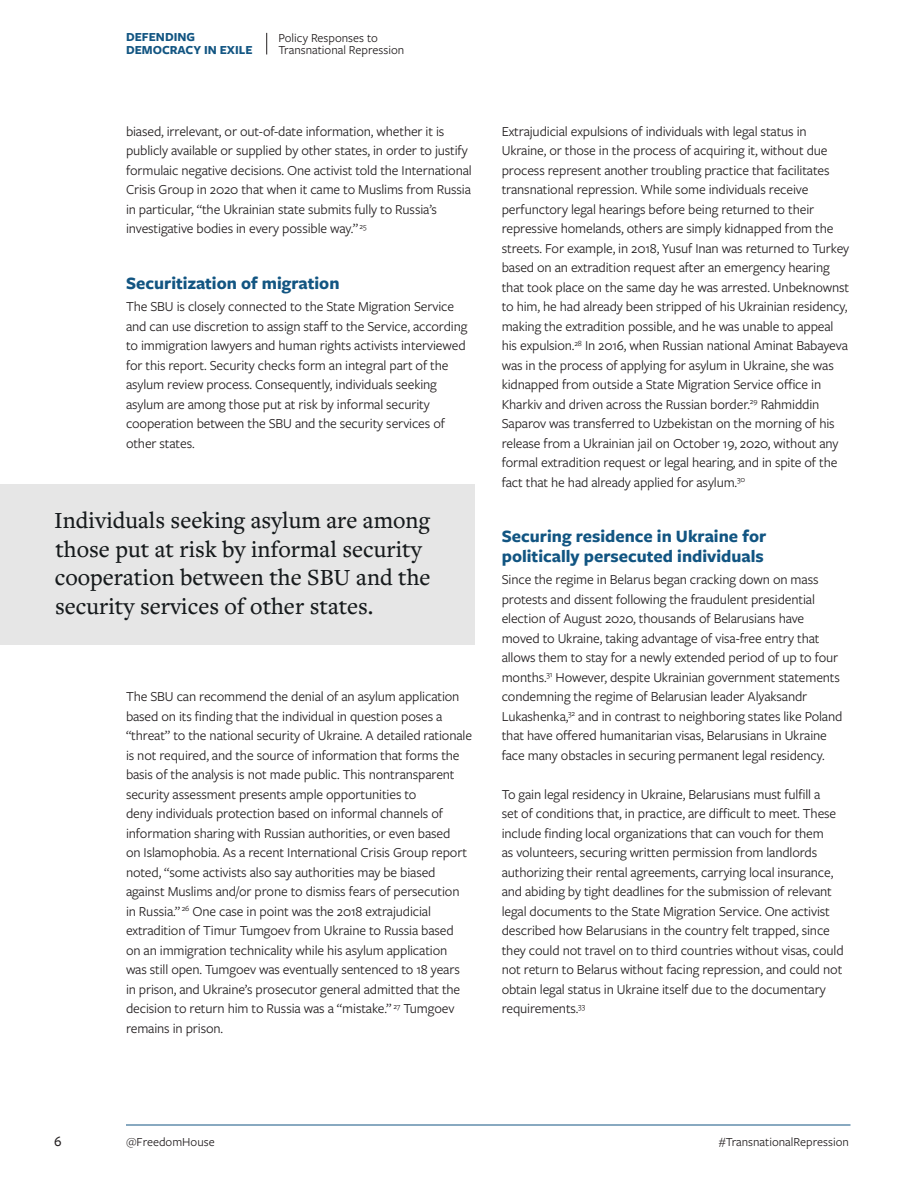
<style>
.page{position:relative;width:918px;height:1188px;background:#fff}
.page>*{position:absolute;margin:0;border:0;box-sizing:border-box;transform-origin:0 0}
.Pull_Quote{font:500 24px/28.5px "Freight Text Pro";color:#161a1c}
.Head_3{font:700 18px/19.5px "Freight Sans Pro";color:#125582}
.t1{font:500 15px "Freight Sans Pro";color:#231f20}
.Body_1{font:14.25px/19.5px "Freight Sans Pro";letter-spacing:-.01em;color:#231f20}
.t2{font:12.75px/12.8px "Freight Sans Pro";color:#231f20}
.t3{font:700 12.75px/12.8px "Freight Sans Pro";color:#125582}
</style>
<div class="page">
<svg style="left:266px;top:33px;width:1px;height:21px"></svg>
<div style="left:0;top:484px;width:475px;height:161px;background:#e6e6e6"></div>
<hr style="left:126px;top:1125px;width:724px;height:1px;background:#125582">
<p class="t3" style="left:126px;top:30px;width:128px">DEFENDING<br>DEMOCRACY IN EXILE</p>
<p class="t2" style="left:278px;top:31px;width:127px">Policy Responses to<br>Transnational Repression</p>
<p class="Body_1" style="left:126px;top:121px;width:347px">biased, irrelevant, or out-of-date information, whether it is publicly available or supplied by other states, in order to justify formulaic negative decisions. One activist told the International Crisis Group in 2020 that when it came to Muslims from Russia in particular, “the Ukrainian state submits fully to Russia’s investigative bodies in every possible way.” <sup>25</sup></p>
<p class="Head_3" style="left:126px;top:272px;width:215px">Securitization of migration</p>
<p class="Body_1" style="left:126px;top:296px;width:343px">The SBU is closely connected to the State Migration Service and can use discretion to assign staff to the Service, according to immigration lawyers and human rights activists interviewed for this report. Security checks form an integral part of the asylum review process. Consequently, individuals seeking asylum are among those put at risk by informal security cooperation between the SBU and the security services of other states.</p>
<p class="Pull_Quote" style="left:54px;top:505px;width:378px">Individuals seeking asylum are among those put at risk by informal security cooperation between the SBU and the security services of other states.</p>
<p class="Body_1" style="left:126px;top:686px;width:348px">The SBU can recommend the denial of an asylum application based on its finding that the individual in question poses a “threat” to the national security of Ukraine. A detailed rationale is not required, and the source of information that forms the basis of the analysis is not made public. This nontransparent security assessment presents ample opportunities to<br>deny individuals protection based on informal channels of information sharing with Russian authorities, or even based<br>on Islamophobia. As a recent International Crisis Group report noted, “some activists also say authorities may be biased against Muslims and/or prone to dismiss fears of persecution in Russia.” <sup>26</sup> One case in point was the 2018 extrajudicial extradition of Timur Tumgoev from Ukraine to Russia based<br>on an immigration technicality while his asylum application<br>was still open. Tumgoev was eventually sentenced to 18 years in prison, and Ukraine’s prosecutor general admitted that the decision to return him to Russia was a “mistake.” <sup>27</sup> Tumgoev remains in prison.</p>
<p class="Body_1" style="left:502px;top:121px;width:349px">Extrajudicial expulsions of individuals with legal status in Ukraine, or those in the process of acquiring it, without due process represent another troubling practice that facilitates transnational repression. While some individuals receive perfunctory legal hearings before being returned to their repressive homelands, others are simply kidnapped from the streets. For example, in 2018, Yusuf Inan was returned to Turkey based on an extradition request after an emergency hearing that took place on the same day he was arrested. Unbeknownst to him, he had already been stripped of his Ukrainian residency, making the extradition possible, and he was unable to appeal his expulsion.<sup>28</sup> In 2016, when Russian national Aminat Babayeva was in the process of applying for asylum in Ukraine, she was kidnapped from outside a State Migration Service office in Kharkiv and driven across the Russian border.<sup>29</sup> Rahmiddin Saparov was transferred to Uzbekistan on the morning of his release from a Ukrainian jail on October 19, 2020, without any formal extradition request or legal hearing, and in spite of the fact that he had already applied for asylum.<sup>30</sup></p>
<p class="Head_3" style="left:502px;top:526px;width:266px">Securing residence in Ukraine for politically persecuted individuals</p>
<p class="Body_1" style="left:502px;top:569px;width:342px">Since the regime in Belarus began cracking down on mass protests and dissent following the fraudulent presidential election of August 2020, thousands of Belarusians have moved to Ukraine, taking advantage of visa-free entry that allows them to stay for a newly extended period of up to four months.<sup>31</sup> However, despite Ukrainian government statements condemning the regime of Belarusian leader Alyaksandr Lukashenka,<sup>32</sup> and in contrast to neighboring states like Poland that have offered humanitarian visas, Belarusians in Ukraine face many obstacles in securing permanent legal residency.</p>
<p class="Body_1" style="left:502px;top:784px;width:343px">To gain legal residency in Ukraine, Belarusians must fulfill a<br>set of conditions that, in practice, are difficult to meet. These include finding local organizations that can vouch for them<br>as volunteers, securing written permission from landlords authorizing their rental agreements, carrying local insurance, and abiding by tight deadlines for the submission of relevant legal documents to the State Migration Service. One activist described how Belarusians in the country felt trapped, since they could not travel on to third countries without visas, could not return to Belarus without facing repression, and could not obtain legal status in Ukraine itself due to the documentary requirements.<sup>33</sup></p>
<p class="t1" style="left:54px;top:1131px;width:9px">6</p>
<p class="t2" style="left:126px;top:1135px;width:90px">@FreedomHouse</p>
<p class="t2" style="left:719px;top:1135px;width:132px">#TransnationalRepression</p>
</div>
